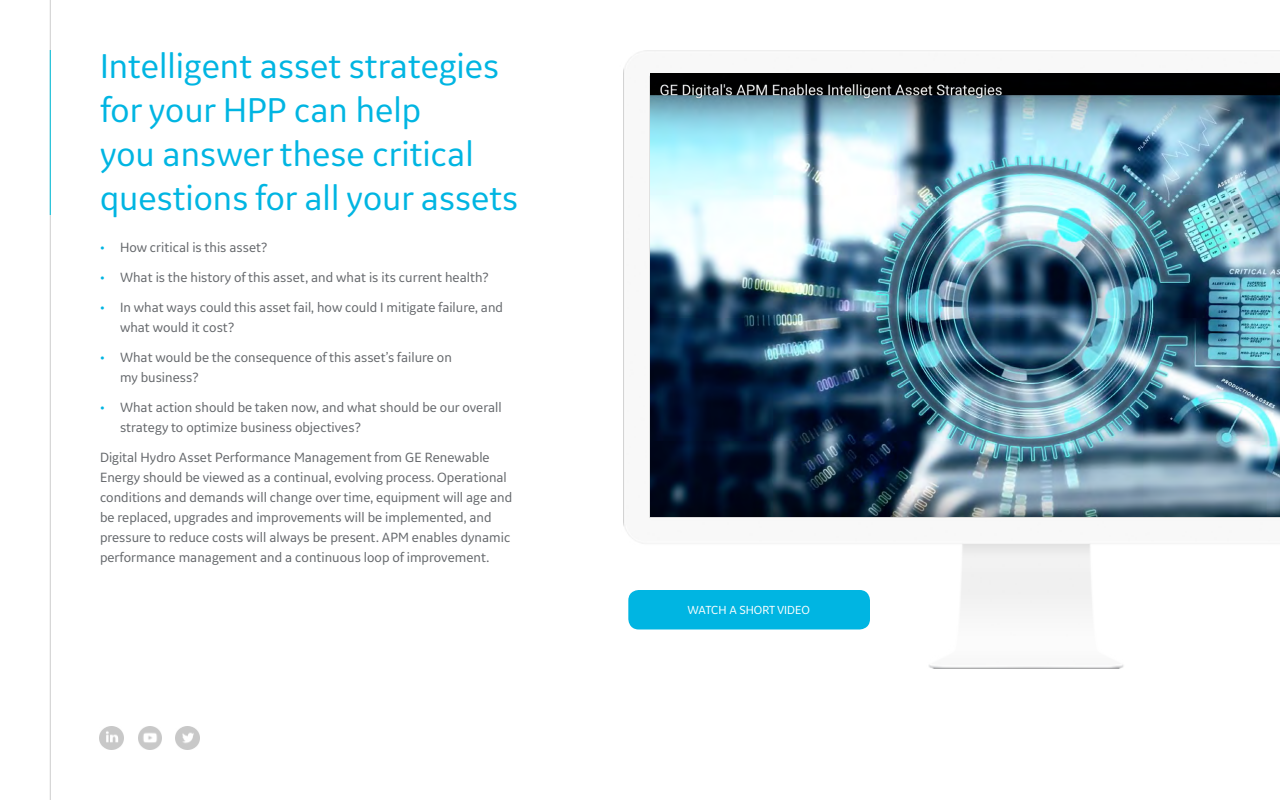
<style>
.page{position:relative;width:1280px;height:800px;background:#fff}
.page>*{position:absolute;margin:0;border:0;box-sizing:border-box;transform-origin:0 0}
.t1{font:36px/44px "GE Inspira Sans";color:#00b5e2}
.t2{font:14px/20px "GE Inspira Sans";color:#63666a}
.t3{font:12.2px "GE Inspira Sans";color:#fff}
.s1{color:#00b5e2}
</style>
<div class="page">
<img style="left:176px;top:727px;width:23px;height:23px">
<img style="left:138px;top:727px;width:23px;height:23px">
<img style="left:100px;top:727px;width:23px;height:23px">
<hr style="left:50px;top:0;width:1px;height:800px;background:#cdcdcd">
<hr style="left:50px;top:50px;width:1px;height:165px;background:#00bfdb">
<img style="left:623px;top:50px;width:657px;height:619px">
<img style="left:651px;top:73px;width:629px;height:444px">
<div style="left:628px;top:590px;width:242px;height:39px;background:#00b5e2;border-radius:10px"></div>
<h1 class="t1" style="left:100px;top:43px;width:420px">Intelligent asset strategies for your HPP can help<br>you answer these critical questions for all your assets</h1>
<p class="t2" style="left:100px;top:237px;width:169px"><span class="s1">•</span> How critical is this asset?</p>
<p class="t2" style="left:100px;top:267px;width:390px"><span class="s1">•</span> What is the history of this asset, and what is its current health?</p>
<p class="t2" style="left:120px;top:297px;width:385px;text-indent:-20px"><span class="s1">•</span> In what ways could this asset fail, how could I mitigate failure, and what would it cost?</p>
<p class="t2" style="left:120px;top:347px;width:333px;text-indent:-20px"><span class="s1">•</span> What would be the consequence of this asset’s failure on my business?</p>
<p class="t2" style="left:120px;top:397px;width:383px;text-indent:-20px"><span class="s1">•</span> What action should be taken now, and what should be our overall strategy to optimize business objectives?</p>
<p class="t2" style="left:100px;top:447px;width:414px">Digital Hydro Asset Performance Management from GE Renewable Energy should be viewed as a continual, evolving process. Operational conditions and demands will change over time, equipment will age and be replaced, upgrades and improvements will be implemented, and pressure to reduce costs will always be present. APM enables dynamic performance management and a continuous loop of improvement.</p>
<p class="t3" style="left:688px;top:603px;width:124px">WATCH A SHORT VIDEO</p>
</div>
